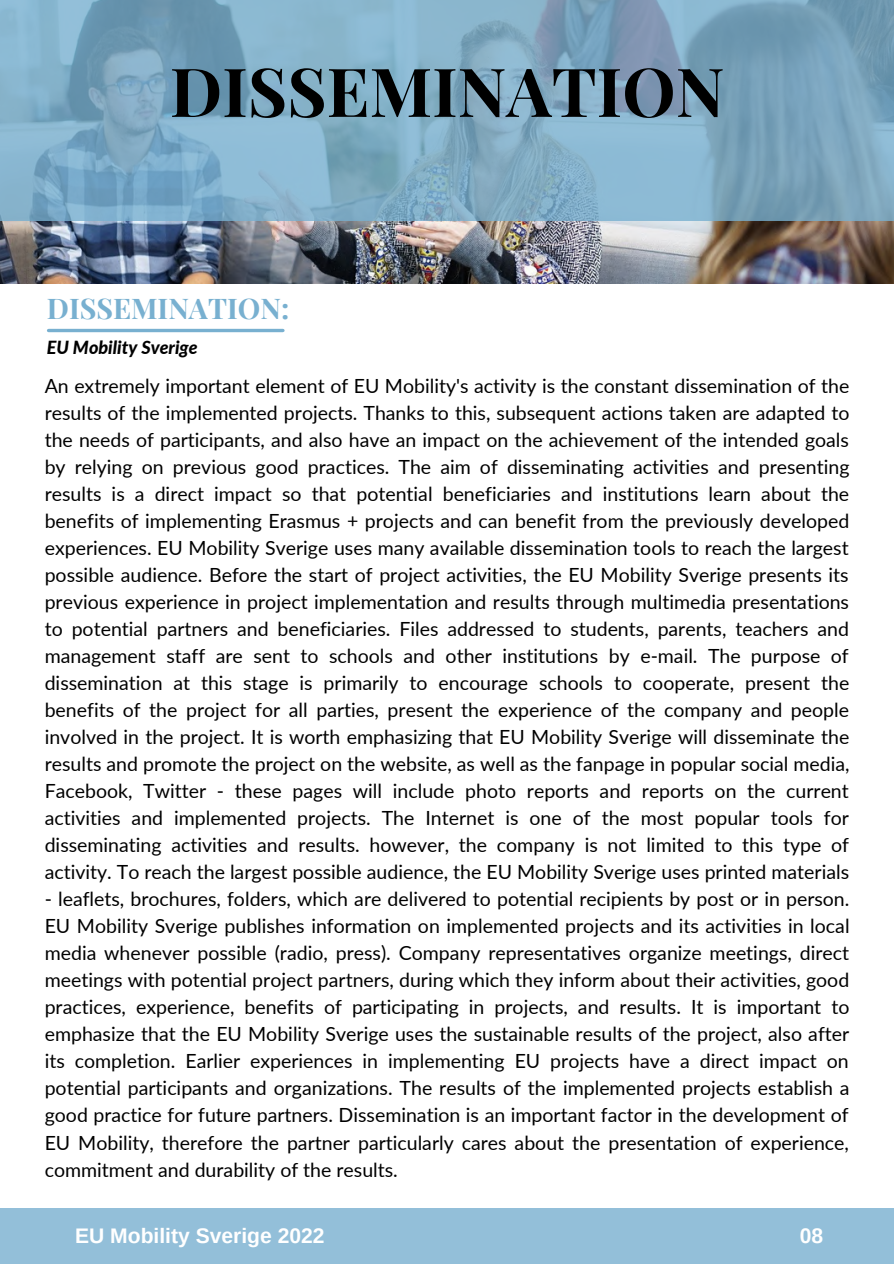
<style>
.page{position:relative;width:894px;height:1264px;background:#fff}
.page>*{position:absolute;margin:0;border:0;box-sizing:border-box;transform-origin:0 0}
.t1{font:700 67.5px "Playfair Display";color:#000}
.t2{font:700 28.5px "Playfair Display";color:#78b0d0}
.t3{font:700 21px "Arimo";color:#fff}
.t4{font:19.5px/27px "Lato";color:#000;text-align:justify}
.t5{font:italic 800 18px "Lato";color:#000}
</style>
<div class="page">
<img style="left:0;top:221px;width:893px;height:62px">
<svg style="left:0;top:0;width:893px;height:221px;background:#7faac3"></svg>
<div style="left:0;top:1208px;width:893px;height:55px;background:#93bfd9"></div>
<hr style="left:49px;top:329px;width:234px;height:3px;background:#78b0d0">
<p class="t1" style="left:170px;top:44px;width:556px">DISSEMINATION</p>
<p class="t2" style="left:47px;top:288px;width:244px">DISSEMINATION:</p>
<p class="t5" style="left:47px;top:336px;width:152px">EU Mobility Sverige</p>
<p class="t4" style="left:45px;top:371px;width:806px">An extremely important element of EU Mobility's activity is the constant dissemination of the results of the implemented projects. Thanks to this, subsequent actions taken are adapted to the needs of participants, and also have an impact on the achievement of the intended goals by relying on previous good practices. The aim of disseminating activities and presenting results is a direct impact so that potential beneficiaries and institutions learn about the benefits of implementing Erasmus + projects and can benefit from the previously developed experiences. EU Mobility Sverige uses many available dissemination tools to reach the largest possible audience. Before the start of project activities, the EU Mobility Sverige presents its previous experience in project implementation and results through multimedia presentations to potential partners and beneficiaries. Files addressed to students, parents, teachers and management staff are sent to schools and other institutions by e-mail. The purpose of dissemination at this stage is primarily to encourage schools to cooperate, present the benefits of the project for all parties, present the experience of the company and people involved in the project. It is worth emphasizing that EU Mobility Sverige will disseminate the results and promote the project on the website, as well as the fanpage in popular social media, Facebook, Twitter - these pages will include photo reports and reports on the current activities and implemented projects. The Internet is one of the most popular tools for disseminating activities and results. however, the company is not limited to this type of activity. To reach the largest possible audience, the EU Mobility Sverige uses printed materials</p>
<p class="t4" style="left:45px;top:885px;width:806px">- leaflets, brochures, folders, which are delivered to potential recipients by post or in person.<br>EU Mobility Sverige publishes information on implemented projects and its activities in local media whenever possible (radio, press). Company representatives organize meetings, direct meetings with potential project partners, during which they inform about their activities, good practices, experience, benefits of participating in projects, and results. It is important to emphasize that the EU Mobility Sverige uses the sustainable results of the project, also after its completion. Earlier experiences in implementing EU projects have a direct impact on potential participants and organizations. The results of the implemented projects establish a good practice for future partners. Dissemination is an important factor in the development of EU Mobility, therefore the partner particularly cares about the presentation of experience, commitment and durability of the results.</p>
<p class="t3" style="left:75px;top:1224px;width:251px">EU Mobility Sverige 2022</p>
<p class="t3" style="left:799px;top:1224px;width:25px">08</p>
</div>
